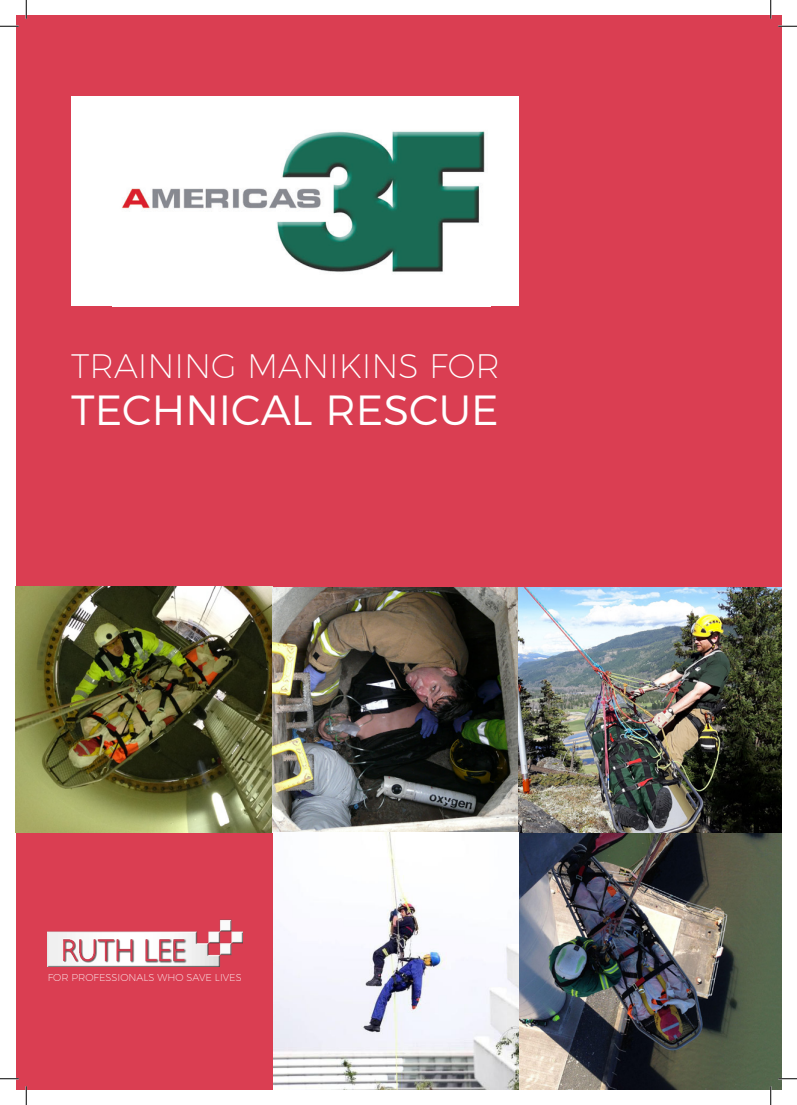
<style>
.page{position:relative;width:797px;height:1105px;background:#fff}
.page>*{position:absolute;margin:0;border:0;box-sizing:border-box;transform-origin:0 0}
.t1{font:300 42.12px "Montserrat";color:#fff}
.t2{font:200 34px "Montserrat";color:#fff}
.t3{font:200 10px "Montserrat";color:#fff}
</style>
<div class="page">
<div style="left:16px;top:16px;width:765px;height:572px;background:#da3e52"></div>
<img style="left:273px;top:833px;width:508px;height:256px">
<img style="left:16px;top:587px;width:765px;height:246px">
<div style="left:71px;top:96px;width:447px;height:210px;background:#fff"></div>
<img style="left:122px;top:131px;width:363px;height:141px">
<div style="left:16px;top:833px;width:256px;height:256px;background:#da3e52"></div>
<img style="left:48px;top:920px;width:194px;height:47px">
<svg style="left:0;top:25px;width:19px;height:2px"></svg>
<svg style="left:778px;top:25px;width:19px;height:2px"></svg>
<svg style="left:0;top:1078px;width:19px;height:1px"></svg>
<svg style="left:778px;top:1078px;width:19px;height:1px"></svg>
<svg style="left:25px;top:0;width:2px;height:19px"></svg>
<svg style="left:25px;top:1086px;width:2px;height:19px"></svg>
<svg style="left:770px;top:0;width:1px;height:19px"></svg>
<svg style="left:770px;top:1086px;width:1px;height:19px"></svg>
<p class="t2" style="left:71px;top:340px;width:430px">TRAINING MANIKINS FOR</p>
<p class="t1" style="left:71px;top:377px;width:429px">TECHNICAL RESCUE</p>
<p class="t3" style="left:48px;top:970px;width:195px">FOR PROFESSIONALS WHO SAVE LIVES</p>
</div>
